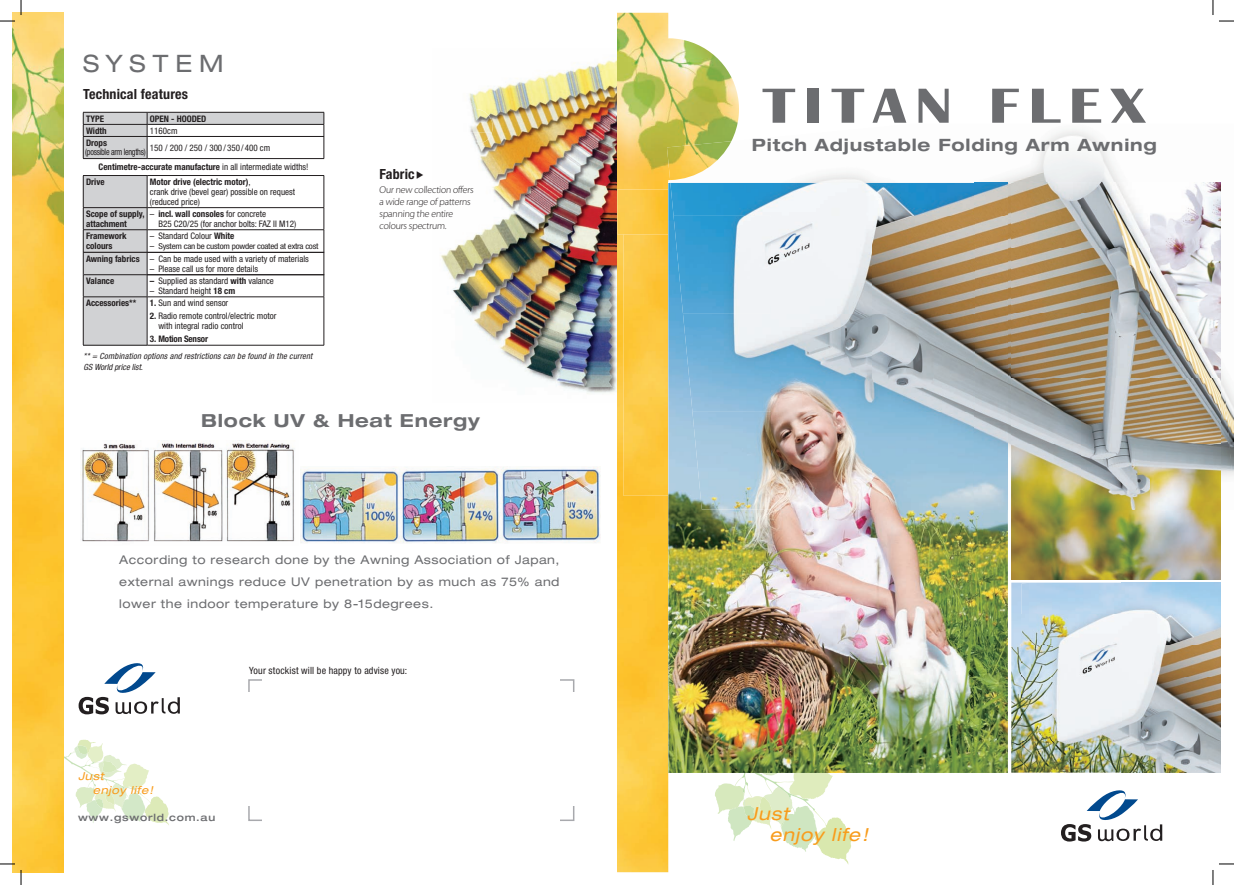
<style>
.page{position:relative;width:1234px;height:885px;background:#fff}
.page>*{position:absolute;margin:0;border:0;box-sizing:border-box;transform-origin:0 0}
.t1{font:700 51px "Britannic";letter-spacing:.15em;color:#6c6d70;scale:1.2 1}
.t2{font:expanded 24px "Helvetica Neue LT Pro";letter-spacing:.29em;color:#6c6d70}
.t3{font:700 expanded 18px "Helvetica Neue LT Pro";letter-spacing:.04em;color:#6c6d70}
.t4{font:italic expanded 18px/21px "Helvetica Neue LT Pro";letter-spacing:.055em;color:#f89c1c}
.t5{font:700 expanded 17px "Helvetica Neue LT Pro";letter-spacing:.045em;color:#6c6d70}
.t6{font:700 condensed 14px "Helvetica Neue LT Pro";letter-spacing:.01em;color:#231f20}
.t7{font:expanded 12px/22px "Helvetica Neue LT Pro";letter-spacing:.04em;color:#6c6d70;text-align:justify}
.t8{font:italic expanded 11px/13.6px "Helvetica Neue LT Pro";letter-spacing:.06em;color:#f89c1c}
.t9{font:300 10px/12px "Myriad Pro";color:#231f20}
.t10{font:condensed 10px "Helvetica Neue LT Pro";letter-spacing:.015em;color:#231f20}
.t11{font:500 expanded 10px "Helvetica Neue LT Pro";letter-spacing:.075em;color:#6c6d70}
.t12{font:condensed 9px/10px "Helvetica Neue LT Pro";color:#231f20}
.t13{font:700 condensed 9px/10px "Helvetica Neue LT Pro";color:#231f20}
.t14{font:condensed 9px "Helvetica Neue LT Pro";letter-spacing:-.035em;color:#231f20;scale:.9 1}
.t15{font:700 condensed 9px "Helvetica Neue LT Pro";letter-spacing:-.02em;color:#231f20}
.t16{font:italic condensed 8.5px/11px "Helvetica Neue LT Pro";letter-spacing:.02em;color:#231f20}
.t17{font:condensed 8.1px "Helvetica Neue LT Pro";letter-spacing:-.025em;color:#231f20;scale:1.11 1}
.s1{font-weight:700}
.s2{font-size:9px}
.s3{font-family:"YDIYGO140 KS Cpc EUC H";font-weight:400;font-stretch:normal;font-size:10px}
</style>
<div class="page">
<svg style="left:64px;top:739px;width:105px;height:86px"></svg>
<svg style="left:738px;top:772px;width:113px;height:92px"></svg>
<img style="left:13px;top:13px;width:51px;height:859px">
<div style="left:83px;top:207px;width:64px;height:23px;background:#d1d2d4"></div>
<div style="left:83px;top:230px;width:64px;height:22px;background:#d1d2d4"></div>
<div style="left:83px;top:175px;width:64px;height:32px;background:#d1d2d4"></div>
<svg style="left:83px;top:112px;width:241px;height:48px"></svg>
<hr style="left:83px;top:158px;width:64px;height:1px;background:#231f20">
<hr style="left:147px;top:158px;width:177px;height:1px;background:#231f20">
<hr style="left:83px;top:175px;width:64px;height:1px;background:#231f20">
<hr style="left:83px;top:176px;width:1px;height:31px;background:#231f20">
<hr style="left:147px;top:175px;width:177px;height:1px;background:#231f20">
<hr style="left:147px;top:176px;width:1px;height:31px;background:#231f20">
<hr style="left:323px;top:176px;width:1px;height:31px;background:#231f20">
<hr style="left:83px;top:207px;width:64px;height:1px;background:#231f20">
<hr style="left:147px;top:207px;width:177px;height:1px;background:#231f20">
<hr style="left:83px;top:229px;width:64px;height:1px;background:#231f20">
<hr style="left:147px;top:229px;width:177px;height:1px;background:#231f20">
<div style="left:83px;top:252px;width:64px;height:22px;background:#d1d2d4"></div>
<hr style="left:83px;top:252px;width:64px;height:1px;background:#231f20">
<hr style="left:147px;top:252px;width:177px;height:1px;background:#231f20">
<div style="left:83px;top:297px;width:64px;height:48px;background:#d1d2d4"></div>
<div style="left:83px;top:275px;width:64px;height:22px;background:#d1d2d4"></div>
<hr style="left:83px;top:274px;width:64px;height:1px;background:#231f20">
<svg style="left:83px;top:208px;width:1px;height:88px"></svg>
<hr style="left:147px;top:274px;width:177px;height:1px;background:#231f20">
<svg style="left:147px;top:208px;width:1px;height:88px"></svg>
<svg style="left:323px;top:208px;width:1px;height:88px"></svg>
<hr style="left:83px;top:296px;width:64px;height:1px;background:#231f20">
<hr style="left:83px;top:297px;width:1px;height:48px;background:#231f20">
<hr style="left:147px;top:296px;width:177px;height:1px;background:#231f20">
<hr style="left:147px;top:297px;width:1px;height:48px;background:#231f20">
<hr style="left:323px;top:297px;width:1px;height:48px;background:#231f20">
<hr style="left:83px;top:345px;width:64px;height:1px;background:#231f20">
<hr style="left:147px;top:345px;width:177px;height:1px;background:#231f20">
<svg style="left:1061px;top:790px;width:100px;height:51px"></svg>
<svg style="left:79px;top:663px;width:101px;height:51px"></svg>
<img style="left:617px;top:13px;width:121px;height:859px">
<img style="left:617px;top:189px;width:51px;height:45px">
<svg style="left:0;top:21px;width:15px;height:1px"></svg>
<svg style="left:1219px;top:21px;width:14px;height:1px"></svg>
<svg style="left:0;top:863px;width:15px;height:1px"></svg>
<svg style="left:21px;top:0;width:1px;height:15px"></svg>
<svg style="left:21px;top:869px;width:1px;height:15px"></svg>
<svg style="left:1212px;top:0;width:1px;height:15px"></svg>
<svg style="left:1212px;top:863px;width:21px;height:21px"></svg>
<img style="left:668px;top:183px;width:339px;height:589px">
<img style="left:1011px;top:219px;width:209px;height:360px">
<img style="left:1011px;top:582px;width:10px;height:190px">
<img style="left:1021px;top:582px;width:199px;height:190px">
<img style="left:670px;top:124px;width:441px;height:59px">
<img style="left:1007px;top:162px;width:214px;height:57px">
<img style="left:1007px;top:218px;width:4px;height:141px">
<img style="left:1220px;top:197px;width:1px;height:156px">
<img style="left:1007px;top:359px;width:4px;height:150px">
<img style="left:1220px;top:358px;width:13px;height:151px">
<img style="left:666px;top:141px;width:65px;height:39px">
<img style="left:692px;top:412px;width:281px;height:97px">
<img style="left:973px;top:216px;width:34px;height:293px">
<img style="left:682px;top:314px;width:292px;height:98px">
<img style="left:673px;top:216px;width:301px;height:98px">
<img style="left:670px;top:183px;width:337px;height:33px">
<img style="left:440px;top:58px;width:177px;height:336px">
<img style="left:456px;top:109px;width:1px;height:36px">
<img style="left:457px;top:109px;width:35px;height:36px">
<img style="left:80px;top:440px;width:215px;height:102px">
<img style="left:301px;top:466px;width:299px;height:77px">
<h2 class="t2" style="left:83px;top:50px;width:142px">SYSTEM</h2>
<h3 class="t6" style="left:83px;top:86px;width:107px">Technical features</h3>
<p class="t13" style="left:86px;top:113px;width:19px">TYPE</p>
<p class="t13" style="left:150px;top:113px;width:58px">OPEN - HOODED</p>
<p class="t13" style="left:86px;top:125px;width:22px">Width</p>
<p class="t12" style="left:150px;top:125px;width:29px">1160cm</p>
<p class="t13" style="left:86px;top:137px;width:22px">Drops</p>
<p class="t14" style="left:85px;top:146px;width:69px">(possible arm lengths)</p>
<p class="t12" style="left:98px;top:138px;width:211px;line-height:19.2px;text-indent:51px">150 / 200 / 250 / 300 / 350 / 400 cm<br><span class="s1">Centimetre-accurate manufacture</span> in all intermediate widths!</p>
<p class="t13" style="left:86px;top:177px;width:20px">Drive</p>
<p class="t12" style="left:150px;top:176px;width:147px"><span class="s1">Motor drive (electric motor)</span>,<br>crank drive (bevel gear) possible on request (reduced price)</p>
<p class="t13" style="left:86px;top:209px;width:60px">Scope of supply, attachment</p>
<p class="t12" style="left:158px;top:208px;width:139px;text-indent:-9px">– <span class="s1">incl. wall consoles</span> for concrete<br>B25 C20/25 (for anchor bolts: FAZ II M12)</p>
<p class="t13" style="left:86px;top:231px;width:42px">Framework colours</p>
<p class="t12" style="left:150px;top:230px;width:86px">– Standard Colour <span class="s1">White</span></p>
<p class="t17" style="left:150px;top:241px;width:153px"><span class="s2">–</span> System can be custom powder coated at extra cost</p>
<p class="t12" style="left:86px;top:253px;width:224px"><span class="s1">Awning fabrics</span> – Can be made used with a variety of materials</p>
<p class="t12" style="left:150px;top:263px;width:110px">– Please call us for more details</p>
<p class="t13" style="left:86px;top:276px;width:30px">Valance</p>
<p class="t12" style="left:150px;top:276px;width:125px"><span class="s1">–</span> Supplied as standard <span class="s1">with</span> valance</p>
<p class="t12" style="left:150px;top:286px;width:87px">– Standard height <span class="s1">18 cm</span></p>
<p class="t13" style="left:86px;top:298px;width:52px">Accessories**</p>
<p class="t12" style="left:150px;top:298px;width:80px"><span class="s1">1.</span> Sun and wind sensor</p>
<p class="t12" style="left:158px;top:310px;width:119px;text-indent:-9px"><span class="s1">2.</span> Radio remote control/electric motor with integral radio control</p>
<p class="t15" style="left:150px;top:333px;width:59px">3. Motion Sensor</p>
<p class="t16" style="left:84px;top:350px;width:230px">** = Combination options and restrictions can be found in the current<br>GS World price list.</p>
<h3 class="t6" style="left:379px;top:166px;width:47px">Fabric<span class="s3">▶</span></h3>
<p class="t9" style="left:379px;top:183px;width:97px">Our new collection offers a wide range of patterns spanning the entire colours spectrum.</p>
<h3 class="t3" style="left:201px;top:409px;width:280px">Block UV &amp; Heat Energy</h3>
<h3 class="t7" style="left:119px;top:548px;width:442px">According to research done by the Awning Association of Japan, external awnings reduce UV penetration by as much as 75% and lower the indoor temperature by 8-15degrees.</h3>
<p class="t10" style="left:249px;top:664px;width:160px">Your stockist will be happy to advise you:</p>
<p class="t8" style="left:93px;top:769px;width:62px;text-indent:-15px">Just<br>enjoy life!</p>
<p class="t11" style="left:78px;top:811px;width:139px">www.gsworld.com.au</p>
<h1 class="t1" style="left:762px;top:77px;width:320px">TITAN FLEX</h1>
<h3 class="t5" style="left:751px;top:134px;width:406px">Pitch Adjustable Folding Arm Awning</h3>
<h3 class="t4" style="left:769px;top:803px;width:100px;text-indent:-23px">Just<br>enjoy life!</h3>
</div>
